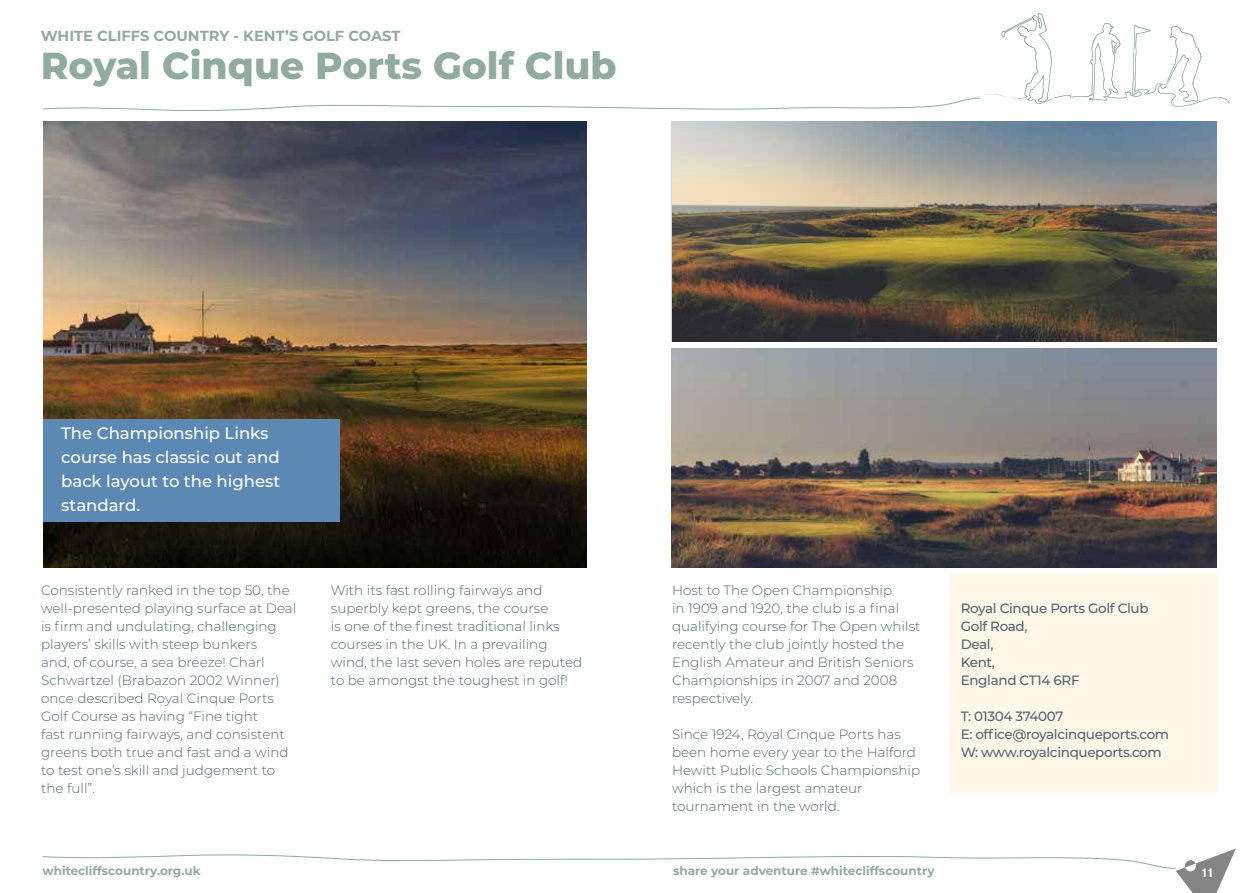
<style>
.page{position:relative;width:1259px;height:893px;background:#fff}
.page>*{position:absolute;margin:0;border:0;box-sizing:border-box;transform-origin:0 0}
.t1{font:800 37.5px "Montserrat";color:#90aba0}
.t2{font:500 16.5px/24px "Montserrat";color:#fff}
.t3{font:700 14.55px "Montserrat";color:#90aba0}
.t4{font:300 13.5px/18px "Montserrat";color:#536472}
.t5{font:500 13.5px/18px "Montserrat";letter-spacing:-.025em;color:#536472}
.t6{font:700 12px "Montserrat";color:#90aba0}
.t7{font:700 condensed 12px "Helvetica Neue";color:#fff}
</style>
<div class="page">
<svg style="left:42px;top:849px;width:1193px;height:44px"></svg>
<svg style="left:43px;top:13px;width:1186px;height:98px"></svg>
<div style="left:950px;top:574px;width:266px;height:219px;background:#fff8e9"></div>
<img style="left:43px;top:121px;width:543px;height:446px">
<div style="left:43px;top:419px;width:296px;height:103px;background:#5b89b4"></div>
<img style="left:671px;top:348px;width:545px;height:219px">
<img style="left:672px;top:121px;width:544px;height:221px">
<p class="t3" style="left:41px;top:26px;width:361px">WHITE CLIFFS COUNTRY - KENT’S GOLF COAST</p>
<h1 class="t1" style="left:41px;top:38px;width:577px">Royal Cinque Ports Golf Club</h1>
<p class="t2" style="left:61px;top:420px;width:221px">The Championship Links course has classic out and back layout to the highest standard.</p>
<p class="t4" style="left:41px;top:581px;width:257px">Consistently ranked in the top 50, the well-presented playing surface at Deal is firm and undulating, challenging players’ skills with steep bunkers<br>and, of course, a sea breeze! Charl Schwartzel (Brabazon 2002 Winner) once described Royal Cinque Ports Golf Course as having “Fine tight<br>fast running fairways, and consistent greens both true and fast and a wind to test one’s skill and judgement to the full”.</p>
<p class="t4" style="left:331px;top:581px;width:253px">With its fast rolling fairways and superbly kept greens, the course<br>is one of the finest traditional links courses in the UK. In a prevailing wind, the last seven holes are reputed to be amongst the toughest in golf!</p>
<p class="t4" style="left:672px;top:581px;width:250px">Host to The Open Championship<br>in 1909 and 1920, the club is a final qualifying course for The Open whilst recently the club jointly hosted the<br>English Amateur and British Seniors<br>Championships in 2007 and 2008 respectively.</p>
<p class="t4" style="left:672px;top:725px;width:250px">Since 1924, Royal Cinque Ports has been home every year to the Halford<br>Hewitt Public Schools Championship which is the largest amateur tournament in the world.</p>
<p class="t5" style="left:960px;top:599px;width:189px">Royal Cinque Ports Golf Club<br>Golf Road,<br>Deal,<br>Kent,<br>England CT14 6RF</p>
<p class="t5" style="left:960px;top:707px;width:210px">T: 01304 374007<br>E: office@royalcinqueports.com<br>W: www.royalcinqueports.com</p>
<p class="t6" style="left:43px;top:862px;width:160px">whitecliffscountry.org.uk</p>
<p class="t7" style="left:1202px;top:863px;width:13px">11</p>
<p class="t6" style="left:673px;top:862px;width:263px">share your adventure #whitecliffscountry</p>
</div>
